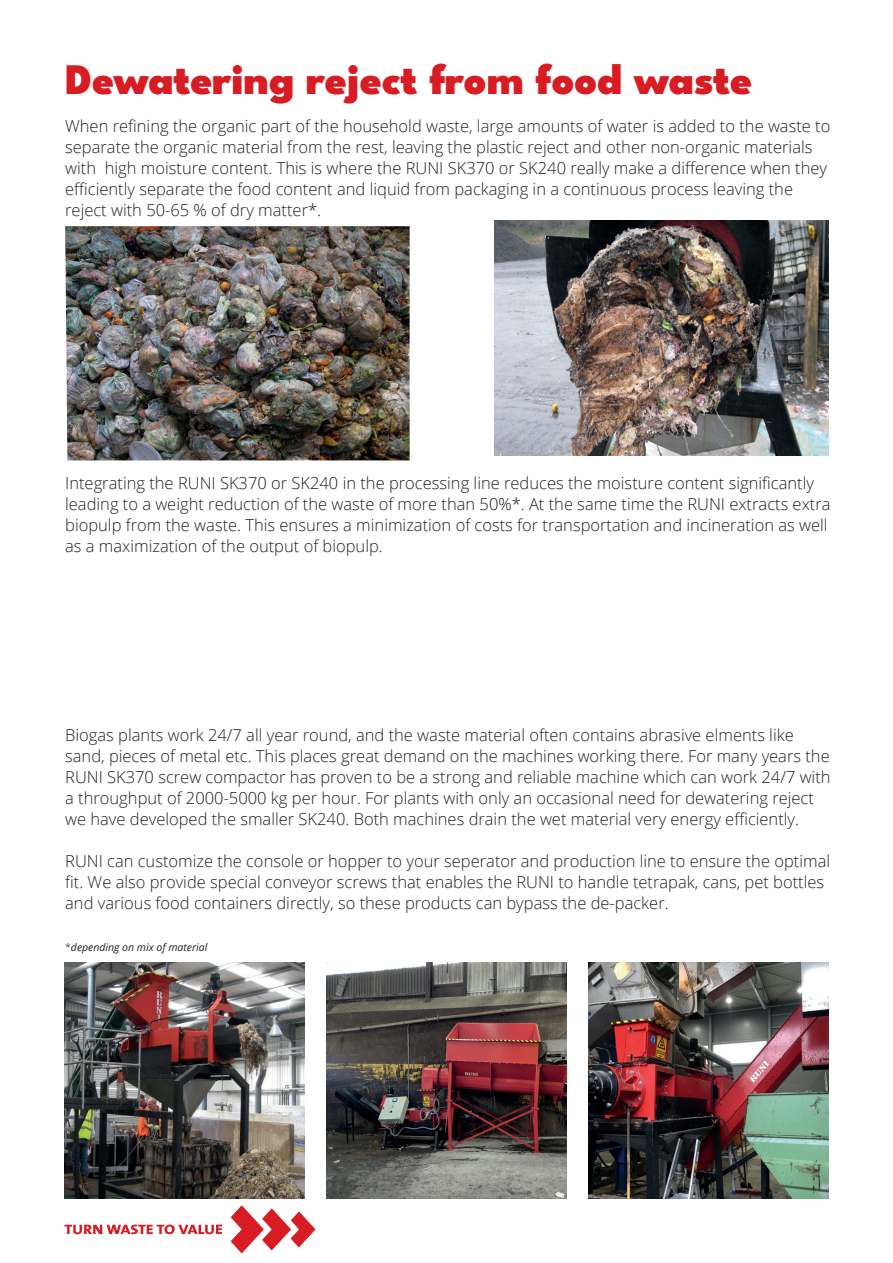
<style>
.page{position:relative;width:893px;height:1263px;background:#fff}
.page>*{position:absolute;margin:0;border:0;box-sizing:border-box;transform-origin:0 0}
.t1{font:900 43.5px "League Spartan";color:#d81c23}
.t2{font:300 16.5px/21px "Open Sans";color:#231f20}
.t3{font:italic 10.5px "Open Sans";color:#231f20}
.s1{font-weight:300;font-style:normal}
</style>
<div class="page">
<img style="left:65px;top:226px;width:345px;height:234px">
<img style="left:494px;top:220px;width:334px;height:235px">
<img style="left:589px;top:962px;width:239px;height:236px">
<img style="left:327px;top:962px;width:239px;height:236px">
<img style="left:65px;top:962px;width:239px;height:236px">
<svg style="left:65px;top:1224px;width:157px;height:10px"></svg>
<svg style="left:231px;top:1205px;width:84px;height:48px"></svg>
<h1 class="t1" style="left:65px;top:48px;width:689px">Dewatering reject from food waste</h1>
<p class="t2" style="left:65px;top:115px;width:767px">When refining the organic part of the household waste, large amounts of water is added to the waste to separate the organic material from the rest, leaving the plastic reject and other non-organic materials with high moisture content. This is where the RUNI SK370 or SK240 really make a difference when they efficiently separate the food content and liquid from packaging in a continuous process leaving the reject with 50-65 % of dry matter*.</p>
<p class="t2" style="left:65px;top:472px;width:767px">Integrating the RUNI SK370 or SK240 in the processing line reduces the moisture content significantly leading to a weight reduction of the waste of more than 50%*. At the same time the RUNI extracts extra biopulp from the waste. This ensures a minimization of costs for transportation and incineration as well as a maximization of the output of biopulp.</p>
<p class="t2" style="left:65px;top:724px;width:767px">Biogas plants work 24/7 all year round, and the waste material often contains abrasive elments like sand, pieces of metal etc. This places great demand on the machines working there. For many years the RUNI SK370 screw compactor has proven to be a strong and reliable machine which can work 24/7 with a throughput of 2000-5000 kg per hour. For plants with only an occasional need for dewatering reject we have developed the smaller SK240. Both machines drain the wet material very energy efficiently.</p>
<p class="t2" style="left:65px;top:850px;width:766px">RUNI can customize the console or hopper to your seperator and production line to ensure the optimal fit. We also provide special conveyor screws that enables the RUNI to handle tetrapak, cans, pet bottles and various food containers directly, so these products can bypass the de-packer.</p>
<p class="t3" style="left:65px;top:940px;width:144px"><span class="s1">*</span>depending on mix of material</p>
</div>
